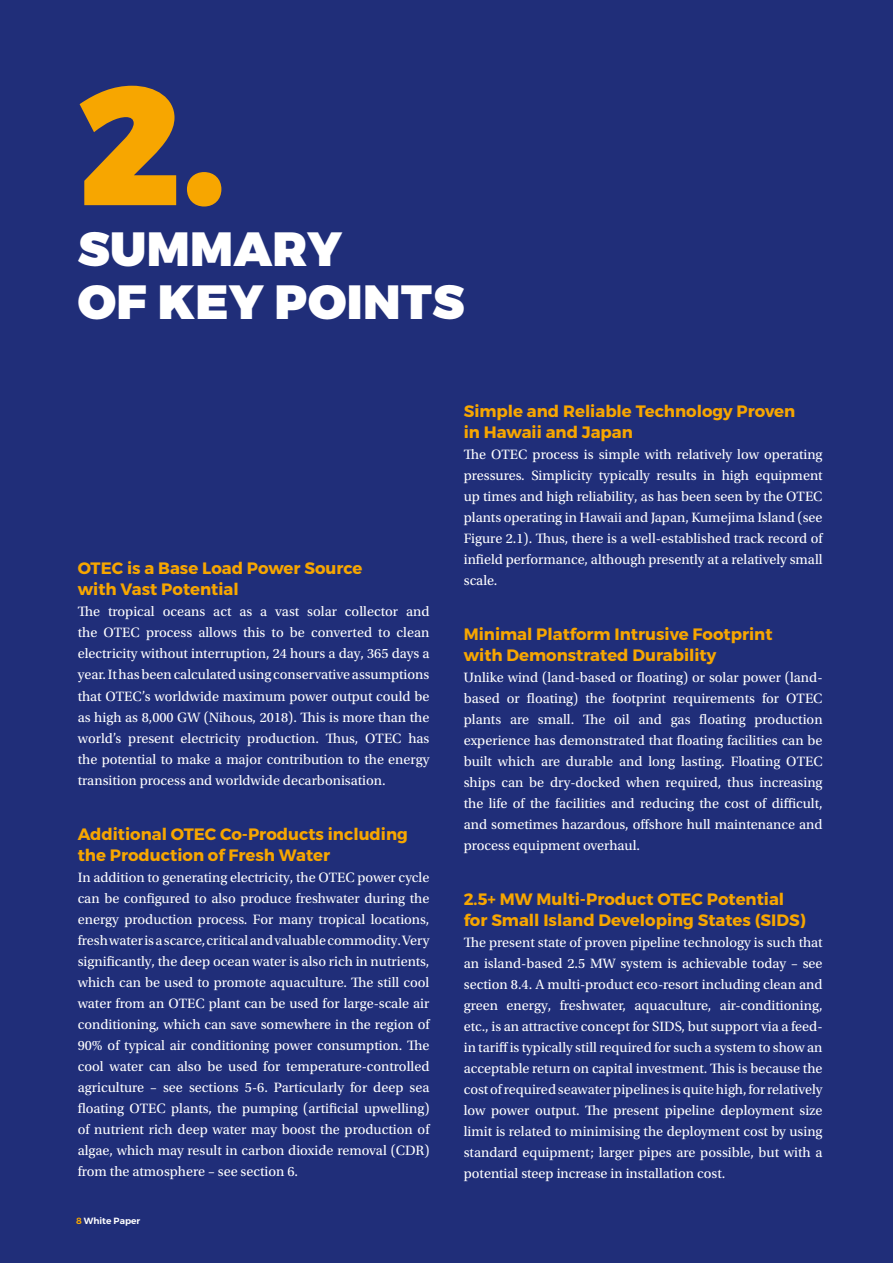
<style>
.page{position:relative;width:893px;height:1263px;background:#202e79}
.page>*{position:absolute;margin:0;border:0;box-sizing:border-box;transform-origin:0 0}
.t1{font:900 168px "Montserrat";color:#f7a600}
.t2{font:900 48px/52.5px "Montserrat";letter-spacing:.01em;color:#fff}
.t3{font:700 16.5px/21px "Montserrat";color:#f7a600}
.t4{font:14.25px/21px "Utopia Std";color:#fff;text-align:justify}
.t5{font:600 9px "Montserrat";color:#fff}
.s1{color:#f7a600}
</style>
<div class="page">
<h1 class="t1" style="left:78px;top:49px;width:150px">2.</h1>
<h2 class="t2" style="left:78px;top:223px;width:388px">SUMMARY<br>OF KEY POINTS</h2>
<p class="t3" style="left:78px;top:559px;width:286px">OTEC is a Base Load Power Source with Vast Potential</p>
<p class="t4" style="left:78px;top:602px;width:353px">The tropical oceans act as a vast solar collector and the OTEC process allows this to be converted to clean electricity without interruption, 24 hours a day, 365 days a year. It has been calculated using conservative assumptions that OTEC’s worldwide maximum power output could be as high as 8,000 GW (Nihous, 2018). This is more than the world’s present electricity production. Thus, OTEC has the potential to make a major contribution to the energy transition process and worldwide decarbonisation.</p>
<p class="t3" style="left:78px;top:824px;width:332px">Additional OTEC Co-Products including the Production of Fresh Water</p>
<p class="t4" style="left:78px;top:867px;width:353px">In addition to generating electricity, the OTEC power cycle can be configured to also produce freshwater during the energy production process. For many tropical locations, fresh water is a scarce, critical and valuable commodity. Very significantly, the deep ocean water is also rich in nutrients, which can be used to promote aquaculture. The still cool water from an OTEC plant can be used for large-scale air conditioning, which can save somewhere in the region of 90% of typical air conditioning power consumption. The cool water can also be used for temperature-controlled agriculture – see sections 5-6. Particularly for deep sea floating OTEC plants, the pumping (artificial upwelling) of nutrient rich deep water may boost the production of algae, which may result in carbon dioxide removal (CDR) from the atmosphere – see section 6.</p>
<p class="t5" style="left:76px;top:1217px;width:66px"><span class="s1">8</span> White Paper</p>
<p class="t3" style="left:464px;top:401px;width:333px">Simple and Reliable Technology Proven in Hawaii and Japan</p>
<p class="t4" style="left:464px;top:444px;width:360px">The OTEC process is simple with relatively low operating pressures. Simplicity typically results in high equipment up times and high reliability, as has been seen by the OTEC plants operating in Hawaii and Japan, Kumejima Island (see Figure 2.1). Thus, there is a well-established track record of infield performance, although presently at a relatively small scale.</p>
<p class="t3" style="left:464px;top:624px;width:310px">Minimal Platform Intrusive Footprint with Demonstrated Durability</p>
<p class="t4" style="left:464px;top:667px;width:360px">Unlike wind (land-based or floating) or solar power (land&shy;based or floating) the footprint requirements for OTEC plants are small. The oil and gas floating production experience has demonstrated that floating facilities can be built which are durable and long lasting. Floating OTEC ships can be dry-docked when required, thus increasing the life of the facilities and reducing the cost of difficult, and sometimes hazardous, offshore hull maintenance and process equipment overhaul.</p>
<p class="t3" style="left:464px;top:889px;width:343px">2.5+ MW Multi-Product OTEC Potential for Small Island Developing States (SIDS)</p>
<p class="t4" style="left:464px;top:932px;width:360px">The present state of proven pipeline technology is such that an island-based 2.5 MW system is achievable today – see section 8.4. A multi-product eco-resort including clean and green energy, freshwater, aquaculture, air-conditioning, etc., is an attractive concept for SIDS, but support via a feed&shy;in tariff is typically still required for such a system to show an acceptable return on capital investment. This is because the cost of required seawater pipelines is quite high, for relatively low power output. The present pipeline deployment size limit is related to minimising the deployment cost by using standard equipment; larger pipes are possible, but with a potential steep increase in installation cost.</p>
</div>
